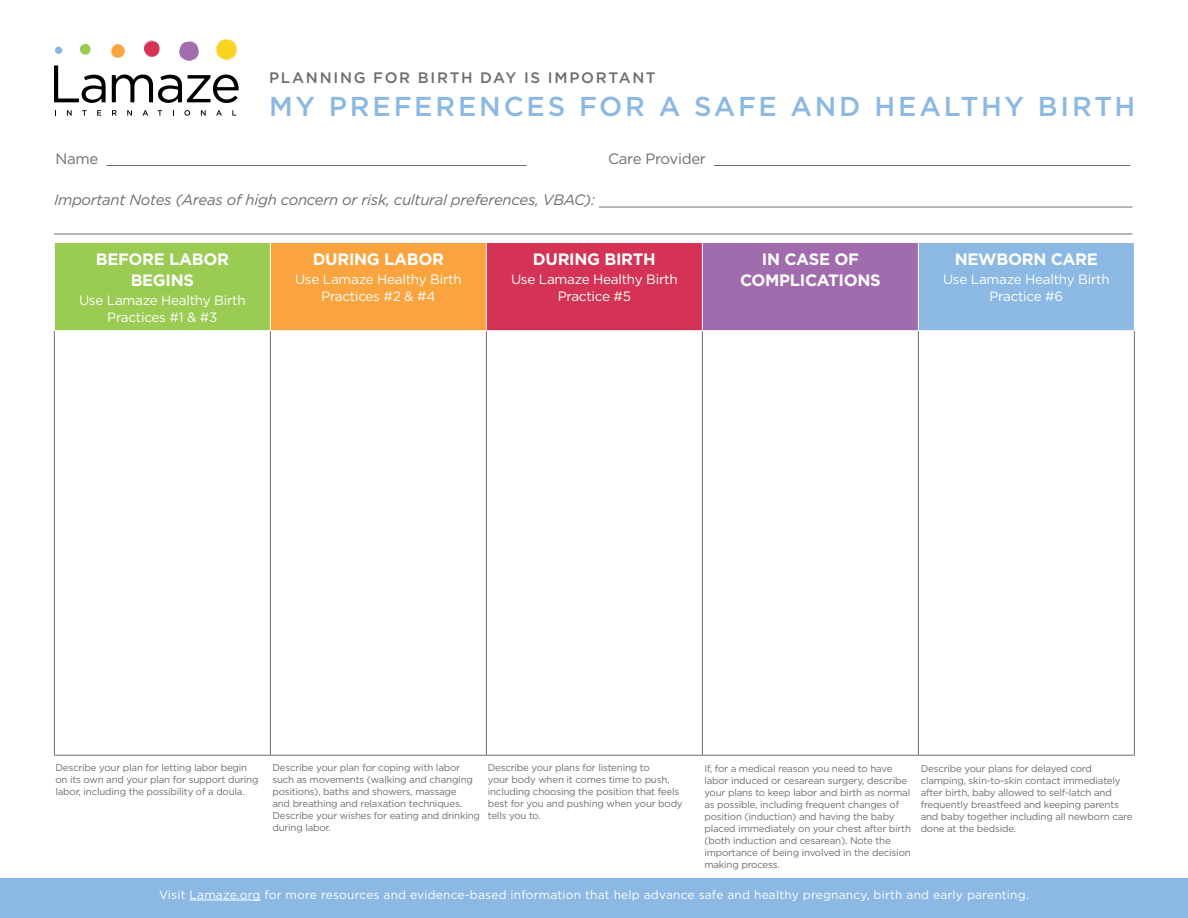
<style>
.page{position:relative;width:1188px;height:918px;background:#fff}
.page>*{position:absolute;margin:0;border:0;box-sizing:border-box;transform-origin:0 0}
.t1{font:500 27.3px "Gotham";letter-spacing:.1em;color:#8bb9e3}
.t2{font:700 16.5px/21px "Gotham";letter-spacing:-.02em;color:#fff;text-align:center}
.t3{font:500 15.15px "Gotham";letter-spacing:.11em;color:#6d6e70}
.t4{font:italic 15px "Gotham";letter-spacing:-.02em;color:#6d6e70}
.t5{font:15px "Gotham";letter-spacing:-.02em;color:#6d6e70}
.t6{font:13.5px/16.5px "Gotham";letter-spacing:-.02em;color:#fff;text-align:center}
.t7{font:12px "Gotham";letter-spacing:.015em;color:#fff}
.t8{font:9.75px/12px "Gotham";letter-spacing:-.02em;color:#6d6e70}
</style>
<div class="page">
<div style="left:54px;top:242px;width:216px;height:89px;background:#9acb52"></div>
<div style="left:270px;top:242px;width:216px;height:89px;background:#f9a43e"></div>
<div style="left:486px;top:242px;width:216px;height:89px;background:#d53355"></div>
<div style="left:702px;top:242px;width:216px;height:89px;background:#a16cae"></div>
<div style="left:918px;top:242px;width:216px;height:89px;background:#8bb9e3"></div>
<hr style="left:54px;top:331px;width:1px;height:424px;background:#6d6e70">
<hr style="left:270px;top:331px;width:1px;height:424px;background:#6d6e70">
<hr style="left:486px;top:331px;width:1px;height:424px;background:#6d6e70">
<hr style="left:702px;top:331px;width:1px;height:424px;background:#6d6e70">
<hr style="left:918px;top:331px;width:1px;height:424px;background:#6d6e70">
<hr style="left:1134px;top:331px;width:1px;height:424px;background:#6d6e70">
<hr style="left:54px;top:755px;width:216px;height:1px;background:#6d6e70">
<hr style="left:270px;top:755px;width:216px;height:1px;background:#6d6e70">
<hr style="left:486px;top:755px;width:216px;height:1px;background:#6d6e70">
<hr style="left:702px;top:755px;width:216px;height:1px;background:#6d6e70">
<hr style="left:918px;top:755px;width:217px;height:1px;background:#6d6e70">
<hr style="left:54px;top:242px;width:216px;height:1px;background:#fff">
<hr style="left:54px;top:243px;width:1px;height:87px;background:#fff">
<hr style="left:270px;top:242px;width:216px;height:1px;background:#fff">
<hr style="left:270px;top:243px;width:1px;height:87px;background:#fff">
<hr style="left:486px;top:242px;width:216px;height:1px;background:#fff">
<hr style="left:486px;top:243px;width:1px;height:87px;background:#fff">
<hr style="left:702px;top:242px;width:216px;height:1px;background:#fff">
<hr style="left:702px;top:243px;width:1px;height:87px;background:#fff">
<hr style="left:918px;top:242px;width:217px;height:1px;background:#fff">
<hr style="left:918px;top:243px;width:1px;height:87px;background:#fff">
<hr style="left:54px;top:330px;width:216px;height:1px;background:#fff">
<hr style="left:270px;top:330px;width:216px;height:1px;background:#fff">
<hr style="left:486px;top:330px;width:216px;height:1px;background:#fff">
<hr style="left:702px;top:330px;width:216px;height:1px;background:#fff">
<hr style="left:918px;top:330px;width:217px;height:1px;background:#fff">
<hr style="left:106px;top:165px;width:421px;height:1px;background:#6d6e70">
<hr style="left:714px;top:165px;width:416px;height:1px;background:#6d6e70">
<hr style="left:599px;top:207px;width:533px;height:1px;background:#6d6e70">
<hr style="left:54px;top:234px;width:1078px;height:1px;background:#6d6e70">
<div style="left:0;top:879px;width:1188px;height:39px;background:#8bb9e3"></div>
<hr style="left:190px;top:900px;width:71px;height:1px;background:#fff">
<svg style="left:54px;top:65px;width:52px;height:38px"></svg>
<svg style="left:112px;top:75px;width:127px;height:28px"></svg>
<svg style="left:55px;top:46px;width:8px;height:9px"></svg>
<svg style="left:80px;top:43px;width:11px;height:12px"></svg>
<div style="left:55px;top:47px;width:7px;height:7px;background:#8bb8e2;border-radius:50%"></div>
<div style="left:80px;top:44px;width:10px;height:11px;background:#9bcb51;border-radius:50%"></div>
<svg style="left:111px;top:44px;width:14px;height:14px"></svg>
<svg style="left:143px;top:40px;width:17px;height:17px"></svg>
<svg style="left:216px;top:40px;width:22px;height:21px"></svg>
<svg style="left:179px;top:41px;width:20px;height:20px"></svg>
<svg style="left:67px;top:110px;width:5px;height:6px"></svg>
<svg style="left:82px;top:110px;width:5px;height:6px"></svg>
<svg style="left:97px;top:110px;width:4px;height:6px"></svg>
<svg style="left:112px;top:110px;width:5px;height:6px"></svg>
<svg style="left:127px;top:110px;width:5px;height:6px"></svg>
<svg style="left:143px;top:110px;width:5px;height:6px"></svg>
<svg style="left:158px;top:110px;width:4px;height:6px"></svg>
<svg style="left:184px;top:110px;width:6px;height:6px"></svg>
<svg style="left:201px;top:110px;width:5px;height:6px"></svg>
<svg style="left:216px;top:110px;width:6px;height:6px"></svg>
<svg style="left:232px;top:110px;width:4px;height:6px"></svg>
<h3 class="t3" style="left:269px;top:67px;width:388px">PLANNING FOR BIRTH DAY IS IMPORTANT</h3>
<h1 class="t1" style="left:269px;top:88px;width:868px">MY PREFERENCES FOR A SAFE AND HEALTHY BIRTH</h1>
<h3 class="t5" style="left:56px;top:149px;width:44px">Name</h3>
<h3 class="t5" style="left:608px;top:149px;width:99px">Care Provider</h3>
<h3 class="t4" style="left:54px;top:190px;width:543px">Important Notes (Areas of high concern or risk, cultural preferences, VBAC):</h3>
<h2 class="t2" style="left:96px;top:248px;width:135px">BEFORE LABOR<br>BEGINS</h2>
<h3 class="t6" style="left:79px;top:292px;width:168px">Use Lamaze Healthy Birth<br>Practices #1 &amp; #3</h3>
<h2 class="t2" style="left:313px;top:248px;width:133px">DURING LABOR</h2>
<h3 class="t6" style="left:295px;top:271px;width:168px">Use Lamaze Healthy Birth<br>Practices #2 &amp; #4</h3>
<h2 class="t2" style="left:533px;top:248px;width:124px">DURING BIRTH</h2>
<h3 class="t6" style="left:511px;top:271px;width:168px">Use Lamaze Healthy Birth<br>Practice #5</h3>
<h2 class="t2" style="left:740px;top:248px;width:142px">IN CASE OF<br>COMPLICATIONS</h2>
<h2 class="t2" style="left:955px;top:248px;width:145px">NEWBORN CARE</h2>
<h3 class="t6" style="left:943px;top:271px;width:168px">Use Lamaze Healthy Birth<br>Practice #6</h3>
<p class="t8" style="left:56px;top:761px;width:205px">Describe your plan for letting labor begin on its own and your plan for support during labor, including the possibility of a doula.</p>
<p class="t8" style="left:272px;top:761px;width:209px">Describe your plan for coping with labor such as movements (walking and changing positions), baths and showers, massage<br>and breathing and relaxation techniques.<br>Describe your wishes for eating and drinking during labor.</p>
<p class="t8" style="left:488px;top:761px;width:196px">Describe your plans for listening to<br>your body when it comes time to push, including choosing the position that feels best for you and pushing when your body tells you to.</p>
<p class="t8" style="left:704px;top:762px;width:208px">If, for a medical reason you need to have labor induced or cesarean surgery, describe your plans to keep labor and birth as normal as possible, including frequent changes of position (induction) and having the baby placed immediately on your chest after birth (both induction and cesarean). Note the importance of being involved in the decision making process.</p>
<p class="t8" style="left:921px;top:762px;width:213px">Describe your plans for delayed cord clamping, skin-to-skin contact immediately after birth, baby allowed to self-latch and frequently breastfeed and keeping parents and baby together including all newborn care done at the bedside.</p>
<p class="t7" style="left:159px;top:887px;width:871px">Visit Lamaze.org for more resources and evidence-based information that help advance safe and healthy pregnancy, birth and early parenting.</p>
</div>
